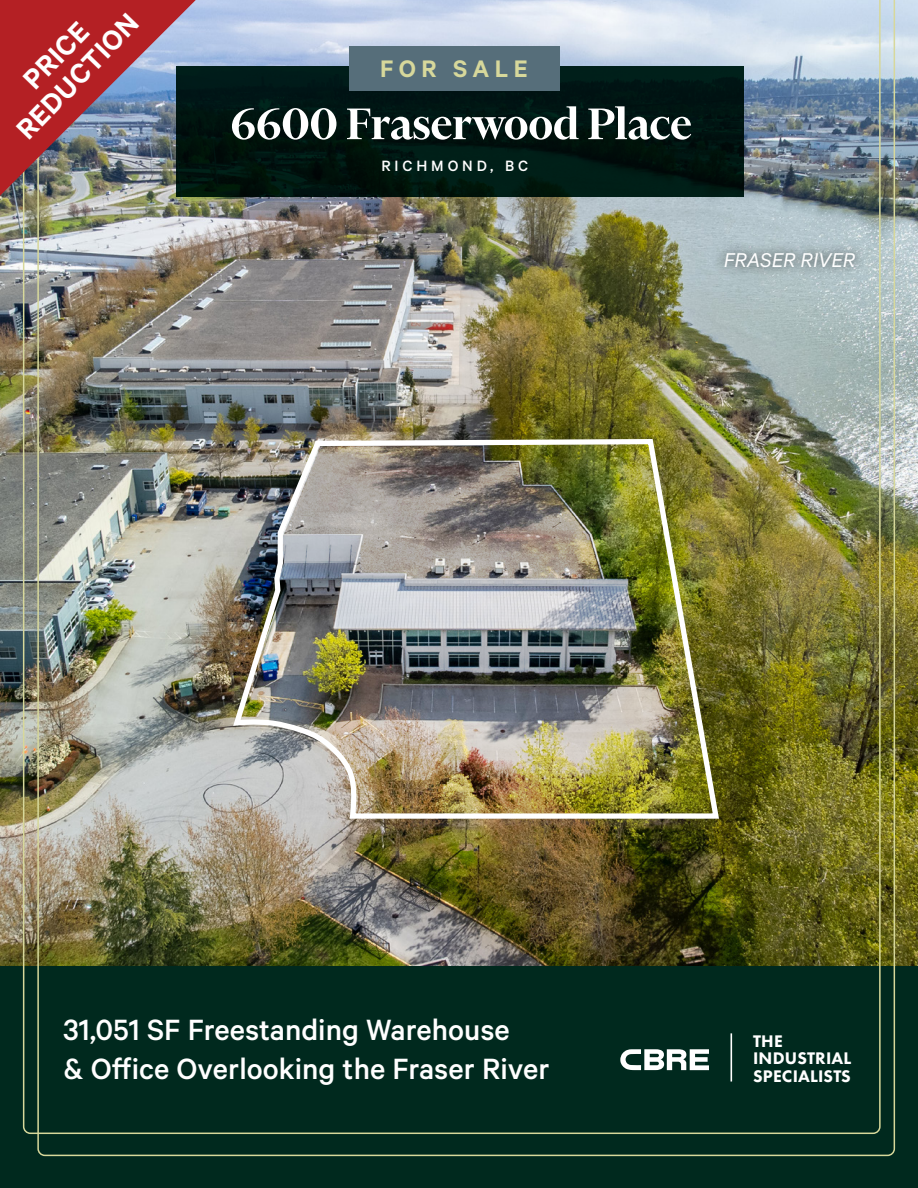
<style>
.page{position:relative;width:918px;height:1188px;background:#fff}
.page>*{position:absolute;margin:0;border:0;box-sizing:border-box;transform-origin:0 0}
.t1{font:600 50.55px "Financier Display";color:#fff}
.t2{font:500 33px/39.6px "Calibre";color:#fff}
.t3{font:600 31.5px/30px "Calibre";color:#fff;text-align:center}
.t4{font:600 27px "Calibre";letter-spacing:.2em;color:#d7d89b}
.t5{font:italic 22.5px "Calibre";color:#fff}
.t6{font:800 17.4px/17.4px "Futura PT";letter-spacing:.01em;color:#fff}
.t7{font:500 16.8px "Calibre";letter-spacing:.23em;color:#fff}
</style>
<div class="page">
<div style="left:0;top:955px;width:918px;height:233px;background:#00291e"></div>
<img style="left:0;top:0;width:918px;height:965px">
<img style="left:37px;top:0;width:858px;height:1156px">
<img style="left:23px;top:0;width:858px;height:1134px">
<img style="left:0;top:0;width:196px;height:196px">
<p class="t3" style="left:-12px;top:102px;width:163px;rotate:-46deg">PRICE<br>REDUCTION</p>
<p class="t4" style="left:380px;top:52px;width:149px">FOR SALE</p>
<h1 class="t1" style="left:231px;top:90px;width:463px">6600 Fraserwood Place</h1>
<p class="t7" style="left:381px;top:156px;width:148px">RICHMOND, BC</p>
<p class="t5" style="left:724px;top:247px;width:133px">FRASER RIVER</p>
<p class="t2" style="left:64px;top:1009px;width:488px">31,051 SF Freestanding Warehouse<br>&amp; Office Overlooking the Fraser River</p>
<p class="t6" style="left:753px;top:1032px;width:100px">THE<br>INDUSTRIAL<br>SPECIALISTS</p>
</div>
